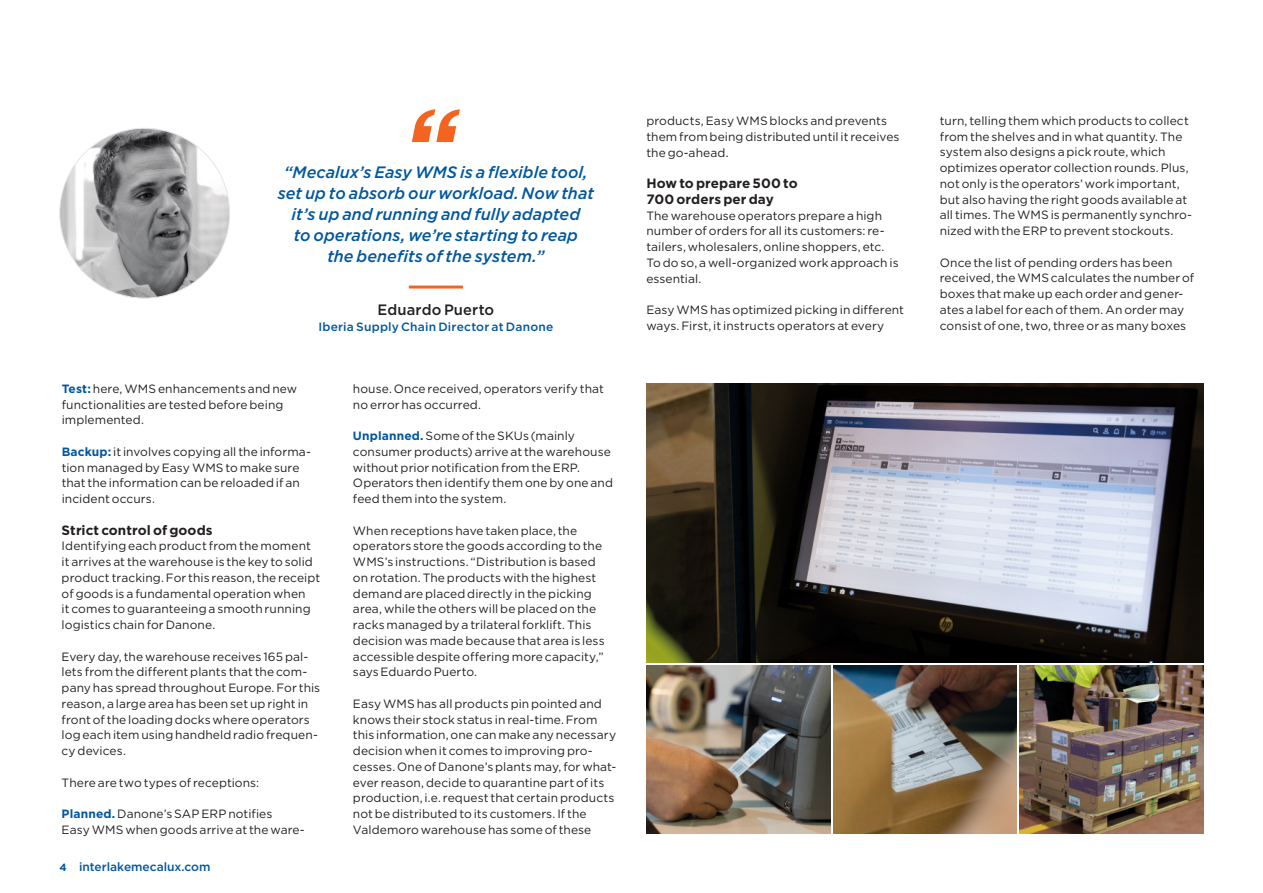
<style>
.page{position:relative;width:1263px;height:893px;background:#fff}
.page>*{position:absolute;margin:0;border:0;box-sizing:border-box;transform-origin:0 0}
.t1{font:italic 500 16.5px/21px "Gotham";color:#01579f;text-align:center}
.t2{font:500 15px "Gotham";letter-spacing:.01em;color:#231f20}
.t3{font:700 13.5px/15.8px "Gotham";letter-spacing:.005em;color:#231f20}
.t4{font:12px/15.8px "Gotham";letter-spacing:.005em;color:#231f20}
.t5{font:500 12px "Gotham";letter-spacing:.01em;color:#01579f}
.s1{font-weight:700;color:#01579f}
.s2{font-weight:700;font-size:10.5px}
</style>
<div class="page">
<hr style="left:409px;top:286px;width:54px;height:3px;background:#f36421">
<svg style="left:412px;top:109px;width:48px;height:33px"></svg>
<img style="left:60px;top:128px;width:170px;height:170px;border-radius:84px">
<img style="left:646px;top:666px;width:184px;height:167px">
<img style="left:1020px;top:666px;width:183px;height:167px">
<img style="left:833px;top:666px;width:184px;height:167px">
<img style="left:646px;top:383px;width:557px;height:280px">
<h1 class="t1" style="left:278px;top:161px;width:318px">“Mecalux’s Easy WMS is a flexible tool, set up to absorb our workload. Now that it’s up and running and fully adapted<br>to operations, we’re starting to reap<br>the benefits of the system.”</h1>
<p class="t2" style="left:377px;top:300px;width:118px">Eduardo Puerto</p>
<p class="t5" style="left:318px;top:318px;width:236px">Iberia Supply Chain Director at Danone</p>
<p class="t4" style="left:62px;top:380px;width:237px"><span class="s1">Test:</span> here, WMS enhancements and new functionalities are tested before being implemented.</p>
<p class="t4" style="left:62px;top:443px;width:251px"><span class="s1">Backup:</span> it involves copying all the informa&shy;tion managed by Easy WMS to make sure that the information can be reloaded if an incident occurs.</p>
<p class="t3" style="left:62px;top:522px;width:153px">Strict control of goods</p>
<p class="t4" style="left:62px;top:538px;width:260px">Identifying each product from the moment it arrives at the warehouse is the key to solid product tracking. For this reason, the receipt of goods is a fundamental operation when<br>it comes to guaranteeing a smooth running logistics chain for Danone.</p>
<p class="t4" style="left:62px;top:648px;width:260px">Every day, the warehouse receives 165 pal&shy;lets from the different plants that the com&shy;pany has spread throughout Europe. For this reason, a large area has been set up right in front of the loading docks where operators log each item using handheld radio frequen&shy;cy devices.</p>
<p class="t4" style="left:62px;top:774px;width:199px">There are two types of receptions:</p>
<p class="t4" style="left:62px;top:806px;width:245px"><span class="s1">Planned.</span> Danone’s SAP ERP notifies<br>Easy WMS when goods arrive at the ware-</p>
<p class="t5" style="left:60px;top:859px;width:153px"><span class="s2">4</span> interlakemecalux.com</p>
<p class="t4" style="left:353px;top:380px;width:253px">house. Once received, operators verify that no error has occurred.</p>
<p class="t4" style="left:353px;top:428px;width:262px"><span class="s1">Unplanned.</span> Some of the SKUs (mainly consumer products) arrive at the warehouse without prior notification from the ERP.<br>Operators then identify them one by one and feed them into the system.</p>
<p class="t4" style="left:353px;top:522px;width:253px">When receptions have taken place, the operators store the goods according to the WMS’s instructions. “Distribution is based on rotation. The products with the highest demand are placed directly in the picking area, while the others will be placed on the racks managed by a trilateral forklift. This decision was made because that area is less accessible despite offering more capacity,” says Eduardo Puerto.</p>
<p class="t4" style="left:353px;top:695px;width:265px">Easy WMS has all products pin pointed and knows their stock status in real-time. From this information, one can make any necessary decision when it comes to improving pro&shy;cesses. One of Danone’s plants may, for what&shy;ever reason, decide to quarantine part of its production, i.e. request that certain products not be distributed to its customers. If the Valdemoro warehouse has some of these</p>
<p class="t4" style="left:646px;top:113px;width:255px">products, Easy WMS blocks and prevents them from being distributed until it receives the go-ahead.</p>
<p class="t3" style="left:646px;top:175px;width:153px">How to prepare 500 to<br>700 orders per day</p>
<p class="t4" style="left:646px;top:207px;width:254px">The warehouse operators prepare a high number of orders for all its customers: re&shy;tailers, wholesalers, online shoppers, etc.<br>To do so, a well-organized work approach is essential.</p>
<p class="t4" style="left:646px;top:302px;width:259px">Easy WMS has optimized picking in different ways. First, it instructs operators at every</p>
<p class="t4" style="left:940px;top:113px;width:254px">turn, telling them which products to collect from the shelves and in what quantity. The system also designs a pick route, which optimizes operator collection rounds. Plus, not only is the operators’ work important, but also having the right goods available at all times. The WMS is permanently synchro&shy;nized with the ERP to prevent stockouts.</p>
<p class="t4" style="left:940px;top:254px;width:256px">Once the list of pending orders has been received, the WMS calculates the number of boxes that make up each order and gener&shy;ates a label for each of them. An order may consist of one, two, three or as many boxes</p>
</div>
